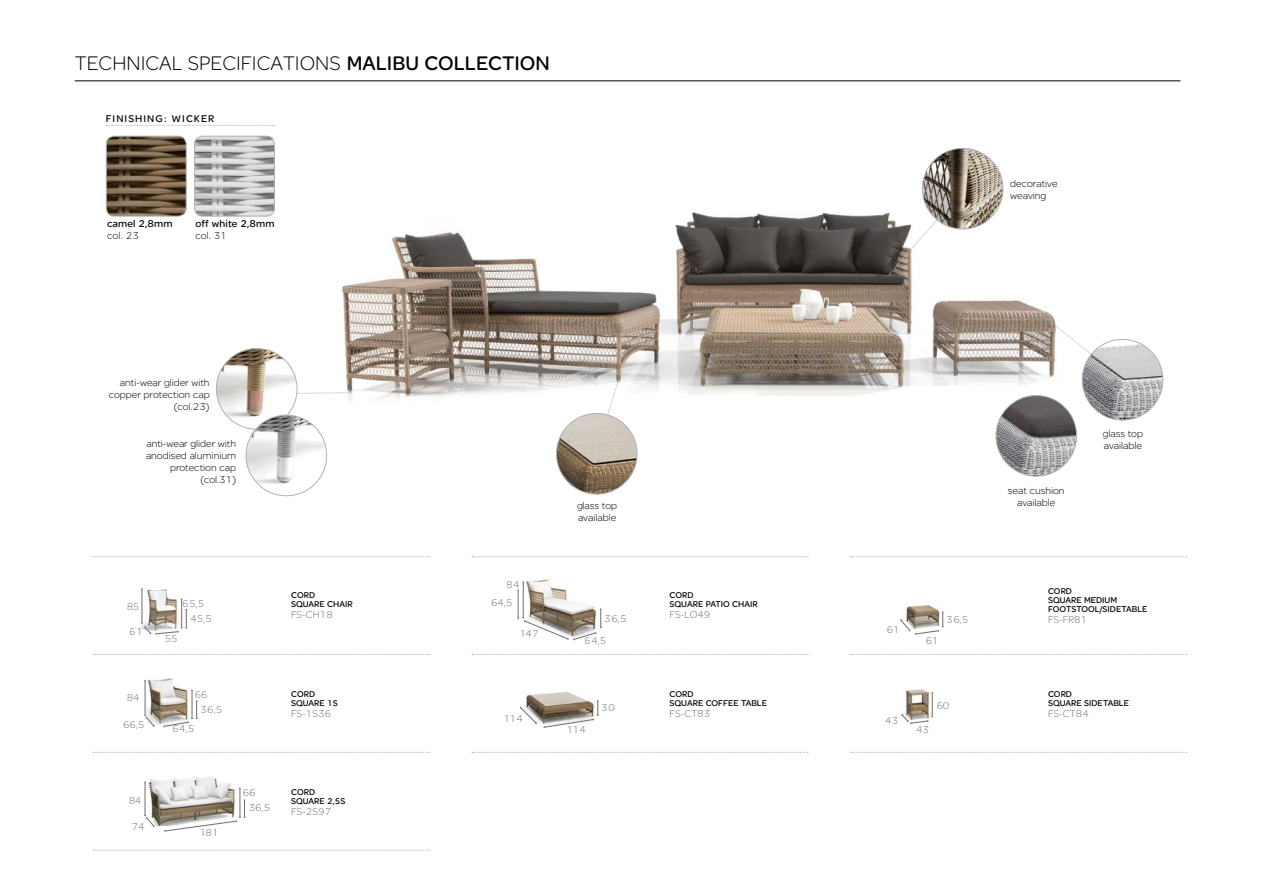
<style>
.page{position:relative;width:1263px;height:893px;background:#fff}
.page>*{position:absolute;margin:0;border:0;box-sizing:border-box;transform-origin:0 0}
.t1{font:300 21px "SE Optimist";color:#000}
.t2{font:300 10.5px/12px "SE Optimist";color:#000}
.t3{font:300 10.5px/18.3px "SE Optimist";color:#6e6e6e}
.t4{font:10.5px "SE Optimist";letter-spacing:.01em;color:#000}
.t5{font:10.5px "SE Optimist";letter-spacing:.1em;color:#000}
.t6{font:9px/9px "SE Optimist";color:#000}
.s1{font-weight:400}
</style>
<div class="page">
<img style="left:318px;top:148px;width:804px;height:293px">
<svg style="left:889px;top:172px;width:90px;height:103px"></svg>
<img style="left:922px;top:148px;width:81px;height:81px;border-radius:40px">
<div style="left:922px;top:148px;width:81px;height:81px;border:1px solid #b1b2b3;border-radius:50%"></div>
<svg style="left:297px;top:392px;width:55px;height:2px"></svg>
<img style="left:216px;top:349px;width:81px;height:80px;border-radius:40px">
<img style="left:246px;top:415px;width:81px;height:81px;border-radius:40px">
<div style="left:246px;top:415px;width:81px;height:81px;border:1px solid #b1b2b3;border-radius:50%"></div>
<svg style="left:590px;top:356px;width:37px;height:70px"></svg>
<img style="left:556px;top:413px;width:81px;height:81px;border-radius:40px">
<div style="left:556px;top:413px;width:81px;height:81px;border:1px solid #b1b2b3;border-radius:50%"></div>
<svg style="left:1032px;top:306px;width:90px;height:74px"></svg>
<img style="left:996px;top:396px;width:80px;height:80px;border-radius:40px">
<div style="left:996px;top:395px;width:81px;height:81px;border:1px solid #b1b2b3;border-radius:50%"></div>
<img style="left:1082px;top:339px;width:81px;height:81px;border-radius:40px">
<div style="left:1082px;top:339px;width:81px;height:81px;border:1px solid #b1b2b3;border-radius:50%"></div>
<img style="left:144px;top:776px;width:102px;height:50px">
<hr style="left:145px;top:782px;width:1px;height:33px;background:#6e6e6e">
<svg style="left:144px;top:815px;width:11px;height:12px"></svg>
<img style="left:525px;top:691px;width:74px;height:37px">
<svg style="left:544px;top:701px;width:55px;height:27px"></svg>
<svg style="left:519px;top:706px;width:18px;height:18px"></svg>
<img style="left:906px;top:604px;width:38px;height:8px">
<svg style="left:900px;top:612px;width:44px;height:23px"></svg>
<img style="left:905px;top:689px;width:29px;height:28px">
<svg style="left:901px;top:692px;width:32px;height:32px"></svg>
<img style="left:140px;top:588px;width:48px;height:41px">
<hr style="left:142px;top:589px;width:1px;height:34px;background:#6e6e6e">
<svg style="left:141px;top:599px;width:46px;height:36px"></svg>
<img style="left:144px;top:678px;width:54px;height:48px">
<hr style="left:145px;top:681px;width:1px;height:34px;background:#6e6e6e">
<svg style="left:144px;top:715px;width:11px;height:12px"></svg>
<svg style="left:164px;top:690px;width:33px;height:37px"></svg>
<svg style="left:164px;top:788px;width:81px;height:44px"></svg>
<img style="left:517px;top:579px;width:49px;height:11px">
<hr style="left:523px;top:582px;width:1px;height:36px;background:#6e6e6e">
<svg style="left:517px;top:590px;width:85px;height:51px"></svg>
<img style="left:106px;top:136px;width:80px;height:80px">
<div style="left:106px;top:136px;width:80px;height:80px;border:1px solid #b1b2b3;border-radius:8px"></div>
<img style="left:195px;top:136px;width:79px;height:80px">
<div style="left:194px;top:136px;width:81px;height:80px;border:1px solid #b1b2b3;border-radius:8px"></div>
<svg style="left:106px;top:125px;width:169px;height:1px"></svg>
<svg style="left:93px;top:654px;width:337px;height:1px"></svg>
<svg style="left:93px;top:556px;width:337px;height:1px"></svg>
<svg style="left:93px;top:752px;width:337px;height:1px"></svg>
<svg style="left:93px;top:850px;width:337px;height:1px"></svg>
<svg style="left:472px;top:654px;width:336px;height:1px"></svg>
<svg style="left:472px;top:556px;width:336px;height:1px"></svg>
<svg style="left:472px;top:752px;width:336px;height:1px"></svg>
<svg style="left:850px;top:654px;width:337px;height:1px"></svg>
<svg style="left:850px;top:556px;width:337px;height:1px"></svg>
<svg style="left:850px;top:752px;width:337px;height:1px"></svg>
<hr style="left:75px;top:80px;width:1105px;height:1px;background:#000">
<h1 class="t1" style="left:75px;top:52px;width:476px">TECHNICAL SPECIFICATIONS <span class="s1">MALIBU COLLECTION</span></h1>
<p class="t5" style="left:106px;top:112px;width:110px">FINISHING: WICKER</p>
<p class="t4" style="left:107px;top:217px;width:67px">camel 2,8mm</p>
<p class="t2" style="left:107px;top:230px;width:33px">col. 23</p>
<p class="t4" style="left:195px;top:217px;width:81px">off white 2,8mm</p>
<p class="t2" style="left:195px;top:230px;width:33px">col. 31</p>
<p class="t2" style="left:109px;top:376px;width:102px;text-align:right">anti-wear glider with copper protection cap (col.23)</p>
<p class="t2" style="left:146px;top:438px;width:92px;text-align:right">anti-wear glider with anodised aluminium protection cap (col.31)</p>
<p class="t3" style="left:126px;top:598px;width:15px">85</p>
<p class="t3" style="left:183px;top:594px;width:23px">65,5</p>
<p class="t3" style="left:130px;top:623px;width:15px">61</p>
<p class="t3" style="left:165px;top:630px;width:15px">55</p>
<p class="t3" style="left:190px;top:609px;width:23px">45,5</p>
<p class="t3" style="left:127px;top:688px;width:15px">84</p>
<p class="t3" style="left:195px;top:685px;width:15px">66</p>
<p class="t3" style="left:123px;top:715px;width:23px">66,5</p>
<p class="t3" style="left:173px;top:720px;width:23px">64,5</p>
<p class="t3" style="left:201px;top:700px;width:23px">36,5</p>
<p class="t6" style="left:291px;top:591px;width:63px">CORD<br>SQUARE CHAIR</p>
<p class="t3" style="left:291px;top:606px;width:43px">FS-CH18</p>
<p class="t6" style="left:291px;top:689px;width:48px">CORD<br>SQUARE 1S</p>
<p class="t3" style="left:291px;top:704px;width:42px">FS-1S36</p>
<p class="t3" style="left:128px;top:791px;width:15px">84</p>
<p class="t3" style="left:132px;top:817px;width:15px">74</p>
<p class="t3" style="left:199px;top:823px;width:21px">181</p>
<p class="t3" style="left:242px;top:784px;width:15px">66</p>
<p class="t3" style="left:249px;top:799px;width:23px">36,5</p>
<p class="t6" style="left:291px;top:787px;width:56px">CORD<br>SQUARE 2,5S</p>
<p class="t3" style="left:291px;top:802px;width:42px">FS-2S97</p>
<p class="t3" style="left:491px;top:575px;width:30px;text-indent:16px">84<br>64,5</p>
<p class="t3" style="left:519px;top:624px;width:21px">147</p>
<p class="t3" style="left:503px;top:709px;width:21px">114</p>
<p class="t2" style="left:577px;top:500px;width:42px">glass top available</p>
<p class="t3" style="left:605px;top:609px;width:23px">36,5</p>
<p class="t3" style="left:585px;top:632px;width:23px">64,5</p>
<p class="t3" style="left:566px;top:720px;width:21px">114</p>
<p class="t3" style="left:602px;top:699px;width:15px">30</p>
<p class="t6" style="left:670px;top:591px;width:90px">CORD<br>SQUARE PATIO CHAIR</p>
<p class="t3" style="left:670px;top:606px;width:42px">FS-LO49</p>
<p class="t6" style="left:670px;top:689px;width:99px">CORD<br>SQUARE COFFEE TABLE</p>
<p class="t3" style="left:670px;top:704px;width:42px">FS-CT83</p>
<p class="t2" style="left:1010px;top:177px;width:49px">decorative weaving</p>
<p class="t3" style="left:886px;top:620px;width:15px">61</p>
<p class="t3" style="left:925px;top:632px;width:15px">61</p>
<p class="t3" style="left:947px;top:610px;width:23px">36,5</p>
<p class="t3" style="left:885px;top:711px;width:15px">43</p>
<p class="t3" style="left:916px;top:720px;width:15px">43</p>
<p class="t3" style="left:936px;top:696px;width:15px">60</p>
<p class="t2" style="left:1008px;top:484px;width:58px;text-align:center">seat cushion available</p>
<p class="t2" style="left:1103px;top:428px;width:42px">glass top available</p>
<p class="t6" style="left:1048px;top:586px;width:101px">CORD<br>SQUARE MEDIUM<br>FOOTSTOOL/SIDETABLE</p>
<p class="t3" style="left:1048px;top:610px;width:41px">FS-FR81</p>
<p class="t6" style="left:1048px;top:689px;width:82px">CORD<br>SQUARE SIDETABLE</p>
<p class="t3" style="left:1048px;top:704px;width:42px">FS-CT84</p>
</div>
